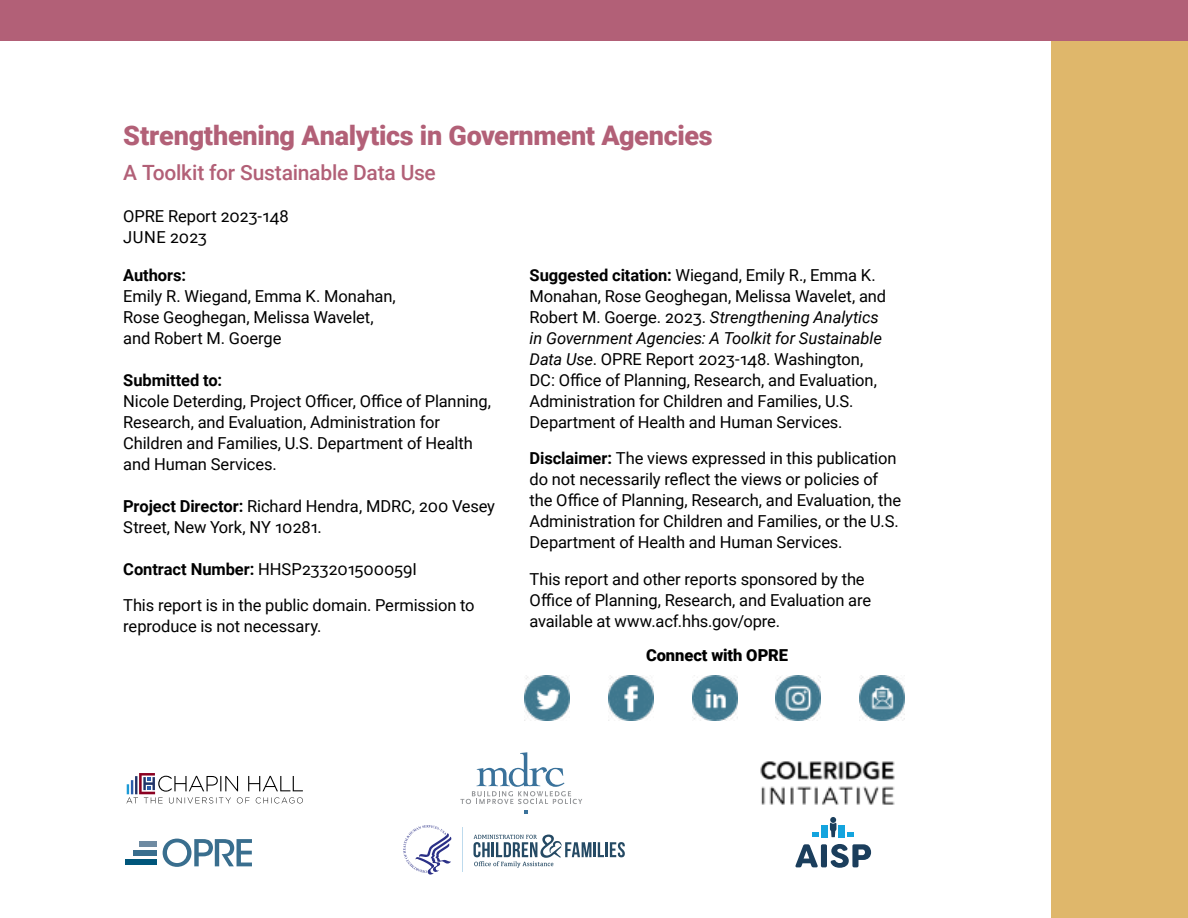
<style>
.page{position:relative;width:1188px;height:918px;background:#fff}
.page>*{position:absolute;margin:0;border:0;box-sizing:border-box;transform-origin:0 0}
.t1{font:900 27px "Roboto";letter-spacing:-.01em;color:#b26077}
.t2{font:500 21px "Roboto";letter-spacing:-.01em;color:#b26077}
.t3{font:16.5px/21px "Roboto";letter-spacing:-.01em;color:#000}
.t4{font:900 16.5px "Roboto";letter-spacing:-.005em;color:#000}
.s1{font-weight:700}
.s2{font-style:italic}
</style>
<div class="page">
<div style="left:1051px;top:0;width:137px;height:918px;background:#dfb76b"></div>
<div style="left:0;top:0;width:1188px;height:40px;background:#b26077"></div>
<svg style="left:126px;top:773px;width:177px;height:30px"></svg>
<svg style="left:460px;top:752px;width:122px;height:52px"></svg>
<svg style="left:524px;top:810px;width:4px;height:4px"></svg>
<hr style="left:593px;top:842px;width:3px;height:15px;background:#254a64">
<svg style="left:598px;top:842px;width:27px;height:15px"></svg>
<svg style="left:474px;top:835px;width:117px;height:33px"></svg>
<svg style="left:403px;top:825px;width:48px;height:50px"></svg>
<hr style="left:462px;top:828px;width:1px;height:44px;background:#bddaed">
<img style="left:760px;top:761px;width:135px;height:44px">
<svg style="left:795px;top:844px;width:23px;height:23px"></svg>
<div style="left:821px;top:844px;width:6px;height:23px;background:#1b3e5c;border-radius:2px"></div>
<svg style="left:830px;top:844px;width:41px;height:24px"></svg>
<svg style="left:830px;top:817px;width:6px;height:20px"></svg>
<svg style="left:812px;top:832px;width:7px;height:5px"></svg>
<div style="left:821px;top:825px;width:7px;height:12px;background:#14a4de"></div>
<svg style="left:847px;top:832px;width:7px;height:5px"></svg>
<div style="left:838px;top:825px;width:7px;height:12px;background:#14a4de"></div>
<svg style="left:163px;top:839px;width:89px;height:28px"></svg>
<div style="left:140px;top:842px;width:17px;height:5px;background:#6f8ba2"></div>
<div style="left:133px;top:851px;width:24px;height:5px;background:#396e8e"></div>
<div style="left:125px;top:860px;width:32px;height:5px;background:#00567b"></div>
<img style="left:524px;top:676px;width:46px;height:45px">
<img style="left:608px;top:676px;width:45px;height:45px">
<img style="left:692px;top:676px;width:45px;height:45px">
<img style="left:776px;top:676px;width:45px;height:45px">
<img style="left:860px;top:676px;width:45px;height:45px">
<h1 class="t1" style="left:123px;top:116px;width:591px">Strengthening Analytics in Government Agencies</h1>
<p class="t2" style="left:123px;top:157px;width:314px">A Toolkit for Sustainable Data Use</p>
<p class="t3" style="left:123px;top:205px;width:167px">OPRE Report 2023-148<br>JUNE 2023</p>
<p class="t3" style="left:123px;top:264px;width:274px"><span class="s1">Authors:<br></span>Emily R. Wiegand, Emma K. Monahan,<br>Rose Geoghegan, Melissa Wavelet, and Robert M. Goerge</p>
<p class="t3" style="left:123px;top:369px;width:369px"><span class="s1">Submitted to:<br></span>Nicole Deterding, Project Officer, Office of Planning, Research, and Evaluation, Administration for Children and Families, U.S. Department of Health and Human Services.</p>
<p class="t3" style="left:123px;top:495px;width:373px"><span class="s1">Project Director:</span> Richard Hendra, MDRC, 200 Vesey<br>Street, New York, NY 10281.</p>
<p class="t3" style="left:123px;top:558px;width:295px"><span class="s1">Contract Number:</span> HHSP233201500059I</p>
<p class="t3" style="left:123px;top:594px;width:353px">This report is in the public domain. Permission to reproduce is not necessary.</p>
<p class="t3" style="left:530px;top:264px;width:358px"><span class="s1">Suggested citation:</span> Wiegand, Emily R., Emma K.<br>Monahan, Rose Geoghegan, Melissa Wavelet, and Robert M. Goerge. 2023. <span class="s2">Strengthening Analytics in Government Agencies: A Toolkit for Sustainable Data Use</span>. OPRE Report 2023-148. Washington, DC: Office of Planning, Research, and Evaluation, Administration for Children and Families, U.S.<br>Department of Health and Human Services.</p>
<p class="t3" style="left:530px;top:447px;width:373px"><span class="s1">Disclaimer:</span> The views expressed in this publication do not necessarily reflect the views or policies of the Office of Planning, Research, and Evaluation, the Administration for Children and Families, or the U.S.<br>Department of Health and Human Services.</p>
<p class="t3" style="left:530px;top:568px;width:343px">This report and other reports sponsored by the<br>Office of Planning, Research, and Evaluation are available at www.acf.hhs.gov/opre.</p>
<p class="t4" style="left:646px;top:644px;width:144px">Connect with OPRE</p>
</div>
